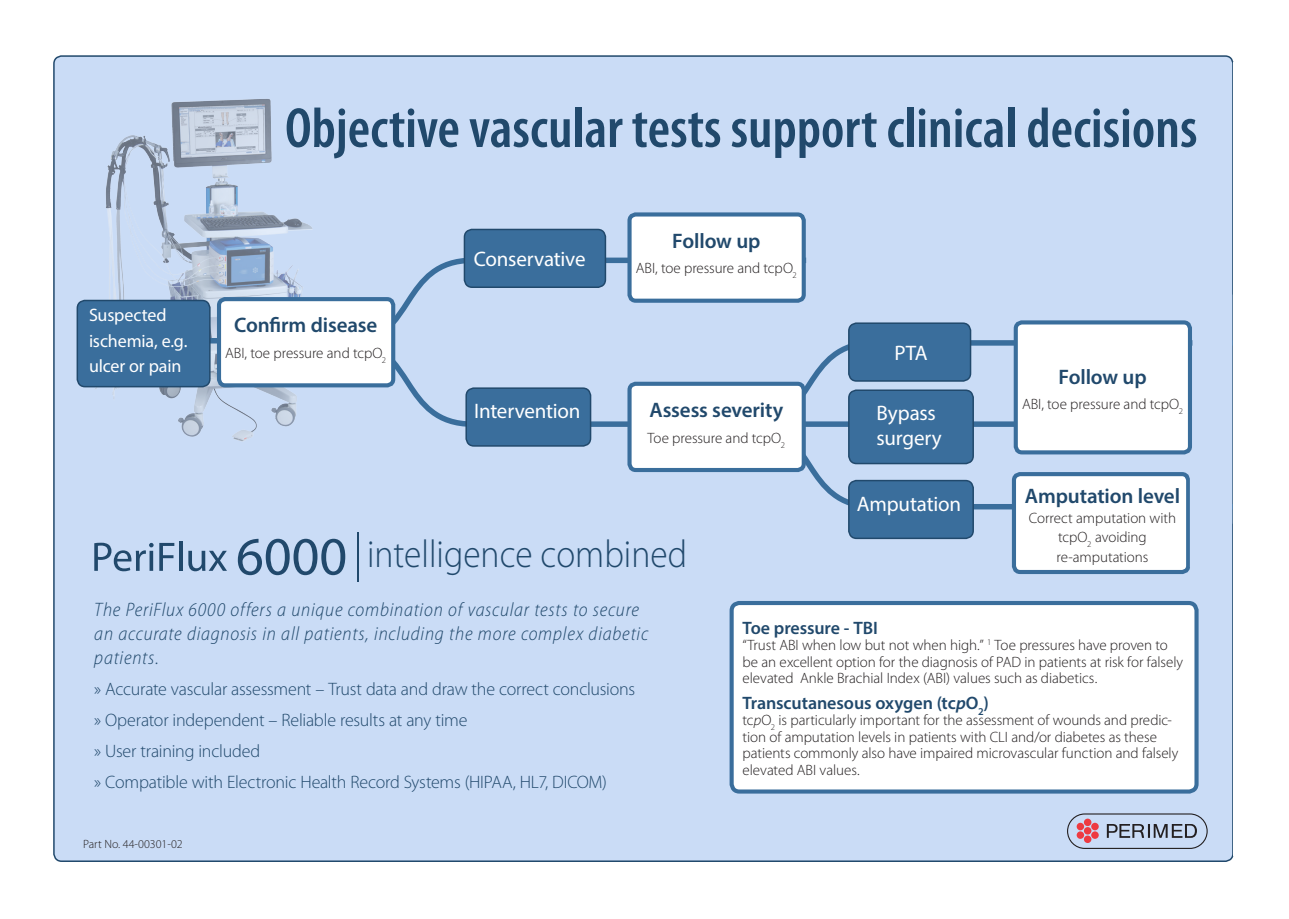
<style>
.page{position:relative;width:1289px;height:919px;background:#fff}
.page>*{position:absolute;margin:0;border:0;box-sizing:border-box;transform-origin:0 0}
.t1{font:600 condensed 57px "Myriad Pro";color:#21496c}
.t2{font:300 39px "Myriad Pro";color:#21496c;scale:.91 1}
.t3{font:600 21px "Myriad Pro";letter-spacing:-.01em;color:#21496c}
.t4{font:21px/25.5px "Myriad Pro";letter-spacing:-.01em;color:#fff}
.t5{font:italic 300 semi-condensed 19.5px/24px "Myriad Pro";letter-spacing:.04em;color:#21496c}
.t6{font:300 18px/31px "Myriad Pro";letter-spacing:-.015em;color:#21496c}
.t7{font:600 18px "Myriad Pro";letter-spacing:-.005em;color:#21496c}
.t8{font:18px/25.5px "Myriad Pro";letter-spacing:-.01em;color:#fff}
.t9{font:300 15px/16.5px "Myriad Pro";letter-spacing:-.005em;color:#231f20}
.t10{font:300 12px "Myriad Pro";color:#231f20}
.s1{font-style:italic}
</style>
<div class="page">
<div style="left:54px;top:56px;width:1178px;height:805px;background:#cadcf6;border-radius:8px"></div>
<img style="left:76px;top:99px;width:271px;height:342px">
<svg style="left:238px;top:538px;width:107px;height:37px"></svg>
<svg style="left:94px;top:542px;width:80px;height:29px"></svg>
<hr style="left:179px;top:541px;width:3px;height:29px;background:#21496c">
<svg style="left:188px;top:550px;width:39px;height:21px"></svg>
<hr style="left:357px;top:532px;width:1px;height:49px;background:#21496c">
<div style="left:1066px;top:813px;width:141px;height:35px;border:1px solid #231f20;border-radius:17px"></div>
<svg style="left:1106px;top:824px;width:90px;height:13px"></svg>
<div style="left:1076px;top:822px;width:8px;height:8px;background:#ee3a41;border-radius:50%"></div>
<div style="left:1076px;top:831px;width:8px;height:7px;background:#ee3a41;border-radius:50%"></div>
<div style="left:1091px;top:822px;width:7px;height:8px;background:#ee3a41;border-radius:50%"></div>
<svg style="left:1083px;top:818px;width:8px;height:8px"></svg>
<div style="left:1083px;top:827px;width:8px;height:7px;background:#ee3a41;border-radius:50%"></div>
<svg style="left:1083px;top:835px;width:8px;height:7px"></svg>
<div style="left:1091px;top:831px;width:7px;height:7px;background:#ee3a41;border-radius:50%"></div>
<div style="left:731px;top:603px;width:465px;height:188px;background:#fff;border-radius:8px"></div>
<div style="left:729px;top:601px;width:469px;height:192px;border:4px solid #3a6e9c;border-radius:8px"></div>
<div style="left:137px;top:338px;width:200px;height:5px;background:#3a6e9c"></div>
<svg style="left:347px;top:346px;width:280px;height:83px"></svg>
<svg style="left:805px;top:337px;width:428px;height:83px"></svg>
<svg style="left:748px;top:420px;width:485px;height:92px"></svg>
<svg style="left:395px;top:255px;width:618px;height:91px"></svg>
<div style="left:77px;top:300px;width:133px;height:86px;background:#3a6e9c;border-radius:8px"></div>
<div style="left:77px;top:300px;width:133px;height:87px;border:2px solid #21496c;border-radius:8px"></div>
<div style="left:219px;top:299px;width:174px;height:86px;background:#fff;border-radius:6px"></div>
<div style="left:217px;top:297px;width:178px;height:90px;border:4px solid #3a6e9c;border-radius:6px"></div>
<div style="left:466px;top:388px;width:124px;height:58px;background:#3a6e9c;border-radius:8px"></div>
<div style="left:465px;top:387px;width:126px;height:59px;border:2px solid #21496c;border-radius:8px"></div>
<div style="left:629px;top:384px;width:174px;height:86px;background:#fff;border-radius:6px"></div>
<div style="left:627px;top:381px;width:178px;height:91px;border:4px solid #3a6e9c;border-radius:6px"></div>
<div style="left:848px;top:323px;width:122px;height:58px;background:#3a6e9c;border-radius:8px"></div>
<div style="left:848px;top:322px;width:123px;height:59px;border:2px solid #21496c;border-radius:8px"></div>
<div style="left:848px;top:390px;width:125px;height:73px;background:#3a6e9c;border-radius:8px"></div>
<div style="left:848px;top:389px;width:125px;height:75px;border:2px solid #21496c;border-radius:8px"></div>
<div style="left:848px;top:480px;width:125px;height:58px;background:#3a6e9c;border-radius:8px"></div>
<div style="left:848px;top:480px;width:125px;height:59px;border:2px solid #21496c;border-radius:8px"></div>
<div style="left:629px;top:214px;width:174px;height:87px;background:#fff;border-radius:6px"></div>
<div style="left:627px;top:212px;width:178px;height:91px;border:4px solid #3a6e9c;border-radius:6px"></div>
<div style="left:1013px;top:474px;width:175px;height:98px;background:#fff;border-radius:6px"></div>
<div style="left:1011px;top:472px;width:179px;height:102px;border:4px solid #3a6e9c;border-radius:6px"></div>
<div style="left:1015px;top:322px;width:174px;height:130px;background:#fff;border-radius:6px"></div>
<div style="left:1013px;top:320px;width:178px;height:134px;border:4px solid #3a6e9c;border-radius:6px"></div>
<div style="left:464px;top:229px;width:141px;height:58px;background:#3a6e9c;border-radius:8px"></div>
<div style="left:463px;top:229px;width:143px;height:59px;border:2px solid #21496c;border-radius:8px"></div>
<div style="left:1192px;top:288px;width:40px;height:242px;background:#cadcf6;border-radius:8px"></div>
<div style="left:806px;top:217px;width:364px;height:82px;background:#cadcf6;border-radius:8px"></div>
<div style="left:1189px;top:469px;width:21px;height:105px;background:#cadcf6;border-radius:8px"></div>
<h1 class="t1" style="left:285px;top:97px;width:914px">Objective vascular tests support clinical decisions</h1>
<p class="t8" style="left:89px;top:302px;width:100px">Suspected ischemia, e.g. ulcer or pain</p>
<h3 class="t3" style="left:234px;top:312px;width:145px">Confirm disease</h3>
<p class="t9" style="left:225px;top:345px;width:162px">ABI, toe pressure and tcpO<sub>2</sub></p>
<h3 class="t4" style="left:473px;top:246px;width:113px">Conservative</h3>
<h3 class="t3" style="left:672px;top:227px;width:90px">Follow up</h3>
<p class="t9" style="left:635px;top:260px;width:162px">ABI, toe pressure and tcpO<sub>2</sub></p>
<h3 class="t4" style="left:474px;top:398px;width:108px">Intervention</h3>
<h3 class="t3" style="left:649px;top:396px;width:135px">Assess severity</h3>
<p class="t9" style="left:647px;top:429px;width:139px">Toe pressure and tcpO<sub>2</sub></p>
<h3 class="t4" style="left:894px;top:340px;width:34px">PTA</h3>
<h3 class="t4" style="left:876px;top:400px;width:67px">Bypass surgery</h3>
<h3 class="t3" style="left:1058px;top:363px;width:90px">Follow up</h3>
<p class="t9" style="left:1022px;top:396px;width:162px">ABI, toe pressure and tcpO<sub>2</sub></p>
<h2 class="t2" style="left:367px;top:530px;width:353px">intelligence combined</h2>
<h3 class="t5" style="left:94px;top:597px;width:555px">The PeriFlux 6000 offers a unique combination of vascular tests to secure an accurate diagnosis in all patients, including the more complex diabetic patients.</h3>
<p class="t6" style="left:94px;top:673px;width:542px">» Accurate vascular assessment – Trust data and draw the correct conclusions » Operator independent – Reliable results at any time<br>» User training included<br>» Compatible with Electronic Health Record Systems (HIPAA, HL7, DICOM)</p>
<p class="t10" style="left:83px;top:836px;width:101px">Part No. 44-00301-02</p>
<h3 class="t4" style="left:856px;top:490px;width:106px">Amputation</h3>
<h3 class="t3" style="left:1024px;top:483px;width:157px">Amputation level</h3>
<p class="t9" style="left:1028px;top:508px;width:149px;line-height:19.5px;text-align:center">Correct amputation with tcpO<sub>2</sub> avoiding re-amputations</p>
<p class="t7" style="left:742px;top:616px;width:137px">Toe pressure - TBI</p>
<p class="t9" style="left:742px;top:637px;width:442px">“Trust ABI when low but not when high.” <sup>1</sup> Toe pressures have proven to be an excellent option for the diagnosis of PAD in patients at risk for falsely elevated Ankle Brachial Index (ABI) values such as diabetics.</p>
<p class="t7" style="left:742px;top:691px;width:248px">Transcutanesous oxygen (tc<span class="s1">p</span>O<sub>2</sub>)</p>
<p class="t9" style="left:742px;top:712px;width:437px">tc<span class="s1">p</span>O<sub>2</sub> is particularly important for the assessment of wounds and predic&shy;tion of amputation levels in patients with CLI and/or diabetes as these patients commonly also have impaired microvascular function and falsely elevated ABI values.</p>
</div>
